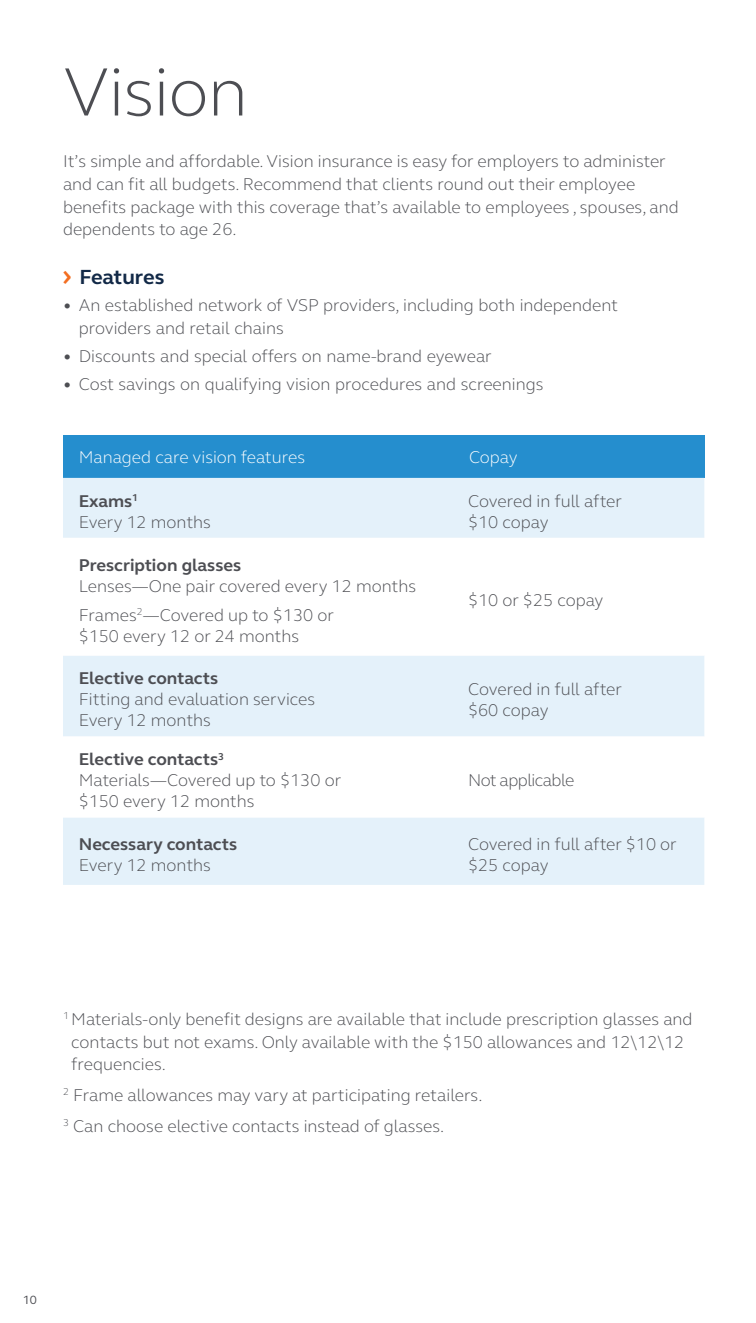
<style>
.page{position:relative;width:756px;height:1323px;background:#fff}
.page>*{position:absolute;margin:0;border:0;box-sizing:border-box;transform-origin:0 0}
.t1{font:300 70px "FS Elliot Pro";letter-spacing:-.01em;color:#4d4e53}
.t2{font:700 21px "FS Elliot Pro";color:#122947}
.t3{font:300 17.5px/21px "FS Elliot Pro";color:#4d4e53}
.t4{font:700 17.5px "FS Elliot Pro";color:#4d4e53}
.t5{font:300 17.5px "FS Elliot Pro";color:#fff}
.t6{font:300 17.5px "FS Elliot Pro";letter-spacing:-.03em;color:#4d4e53}
.t7{font:12.25px "FS Elliot Pro";color:#4d4e53}
.s1{font-size:26.25px;color:#f36e21}
.s2{font-weight:700}
</style>
<div class="page">
<div style="left:63px;top:435px;width:641px;height:43px;background:#258ece"></div>
<div style="left:63px;top:478px;width:641px;height:407px;background:#e4f1fa"></div>
<svg style="left:63px;top:538px;width:641px;height:279px"></svg>
<h1 class="t1" style="left:63px;top:45px;width:186px">Vision</h1>
<p class="t3" style="left:63px;top:149px;width:617px;line-height:22.8px">It’s simple and affordable. Vision insurance is easy for employers to administer and can fit all budgets. Recommend that clients round out their employee benefits package with this coverage that’s available to employees , spouses, and dependents to age 26.</p>
<p class="t2" style="left:63px;top:262px;width:103px"><span class="s1">›</span> Features</p>
<p class="t3" style="left:79px;top:294px;width:541px;line-height:22.8px;text-indent:-16px"><span class="s2">•</span> An established network of VSP providers, including both independent providers and retail chains</p>
<p class="t3" style="left:63px;top:345px;width:430px"><span class="s2">•</span> Discounts and special offers on name-brand eyewear</p>
<p class="t3" style="left:63px;top:373px;width:482px"><span class="s2">•</span> Cost savings on qualifying vision procedures and screenings</p>
<p class="t5" style="left:79px;top:445px;width:228px">Managed care vision features</p>
<p class="t5" style="left:469px;top:445px;width:50px">Copay</p>
<p class="t3" style="left:79px;top:490px;width:134px"><span class="s2">Exams</span><sup>1<br></sup>Every 12 months</p>
<p class="t3" style="left:468px;top:490px;width:155px">Covered in full after $10 copay</p>
<p class="t4" style="left:79px;top:553px;width:164px">Prescription glasses</p>
<p class="t3" style="left:79px;top:571px;width:339px;line-height:28.9px">Lenses—One pair covered every 12 months<br>Frames<sup>2</sup>—Covered up to $130 or</p>
<p class="t3" style="left:79px;top:625px;width:222px">$150 every 12 or 24 months</p>
<p class="t3" style="left:468px;top:589px;width:137px">$10 or $25 copay</p>
<p class="t4" style="left:79px;top:667px;width:141px">Elective contacts</p>
<p class="t3" style="left:79px;top:688px;width:238px">Fitting and evaluation services<br>Every 12 months</p>
<p class="t3" style="left:468px;top:678px;width:155px">Covered in full after $60 copay</p>
<p class="t3" style="left:79px;top:748px;width:264px"><span class="s2">Elective contacts</span><sup>3<br></sup>Materials—Covered up to $130 or $150 every 12 months</p>
<p class="t6" style="left:468px;top:769px;width:108px">Not applicable</p>
<p class="t4" style="left:79px;top:832px;width:160px">Necessary contacts</p>
<p class="t3" style="left:79px;top:854px;width:134px">Every 12 months</p>
<p class="t3" style="left:468px;top:833px;width:210px">Covered in full after $10 or $25 copay</p>
<p class="t3" style="left:71px;top:1007px;width:623px;line-height:22.8px;text-indent:-8px"><sup>1</sup> Materials-only benefit designs are available that include prescription glasses and contacts but not exams. Only available with the $150 allowances and 12\12\12 frequencies.</p>
<p class="t3" style="left:63px;top:1079px;width:421px;line-height:30.6px"><sup>2</sup> Frame allowances may vary at participating retailers.<br><sup>3</sup> Can choose elective contacts instead of glasses.</p>
<p class="t7" style="left:23px;top:1291px;width:16px">10</p>
</div>
